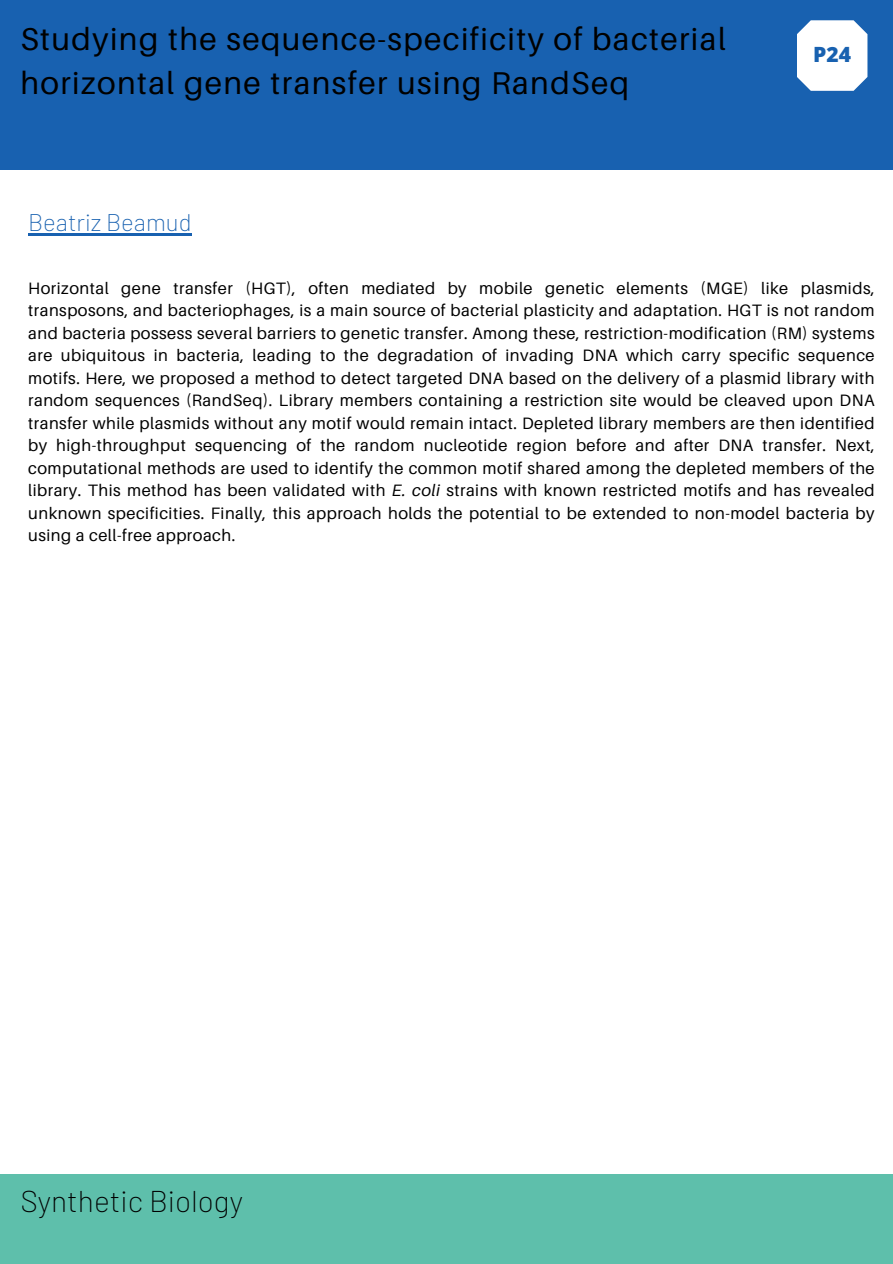
<style>
.page{position:relative;width:893px;height:1264px;background:#fff}
.page>*{position:absolute;margin:0;border:0;box-sizing:border-box;transform-origin:0 0}
.t1{font:31.5px/43.8px "Aileron";letter-spacing:.045em;color:#000}
.t2{font:200 30px "Barlow";color:#000}
.t3{font:200 24px "Barlow";color:#1861b0}
.t4{font:800 21px "Open Sans";color:#1861b0}
.t5{font:16.5px/22.5px "Aileron";letter-spacing:.03em;color:#000;text-align:justify}
.s1{font-style:italic}
</style>
<div class="page">
<div style="left:0;top:0;width:892px;height:169px;background:#1861b0"></div>
<div style="left:0;top:1174px;width:892px;height:89px;background:#5ebfab"></div>
<svg style="left:797px;top:20px;width:70px;height:71px"></svg>
<hr style="left:28px;top:233px;width:163px;height:3px;background:#1861b0">
<p class="t1" style="left:20px;top:16px;width:706px">Studying the sequence-specificity of bacterial horizontal gene transfer using RandSeq</p>
<h2 class="t3" style="left:28px;top:207px;width:165px">Beatriz Beamud</h2>
<p class="t4" style="left:813px;top:39px;width:39px">P24</p>
<h1 class="t5" style="left:28px;top:276px;width:848px">Horizontal gene transfer (HGT), often mediated by mobile genetic elements (MGE) like plasmids, transposons, and bacteriophages, is a main source of bacterial plasticity and adaptation. HGT is not random and bacteria possess several barriers to genetic transfer. Among these, restriction-modification (RM) systems are ubiquitous in bacteria, leading to the degradation of invading DNA which carry specific sequence motifs. Here, we proposed a method to detect targeted DNA based on the delivery of a plasmid library with random sequences (RandSeq). Library members containing a restriction site would be cleaved upon DNA transfer while plasmids without any motif would remain intact. Depleted library members are then identified by high-throughput sequencing of the random nucleotide region before and after DNA transfer. Next, computational methods are used to identify the common motif shared among the depleted members of the library. This method has been validated with <span class="s1">E. coli</span> strains with known restricted motifs and has revealed unknown specificities. Finally, this approach holds the potential to be extended to non-model bacteria by using a cell-free approach.</h1>
<h1 class="t2" style="left:20px;top:1181px;width:224px">Synthetic Biology</h1>
</div>
